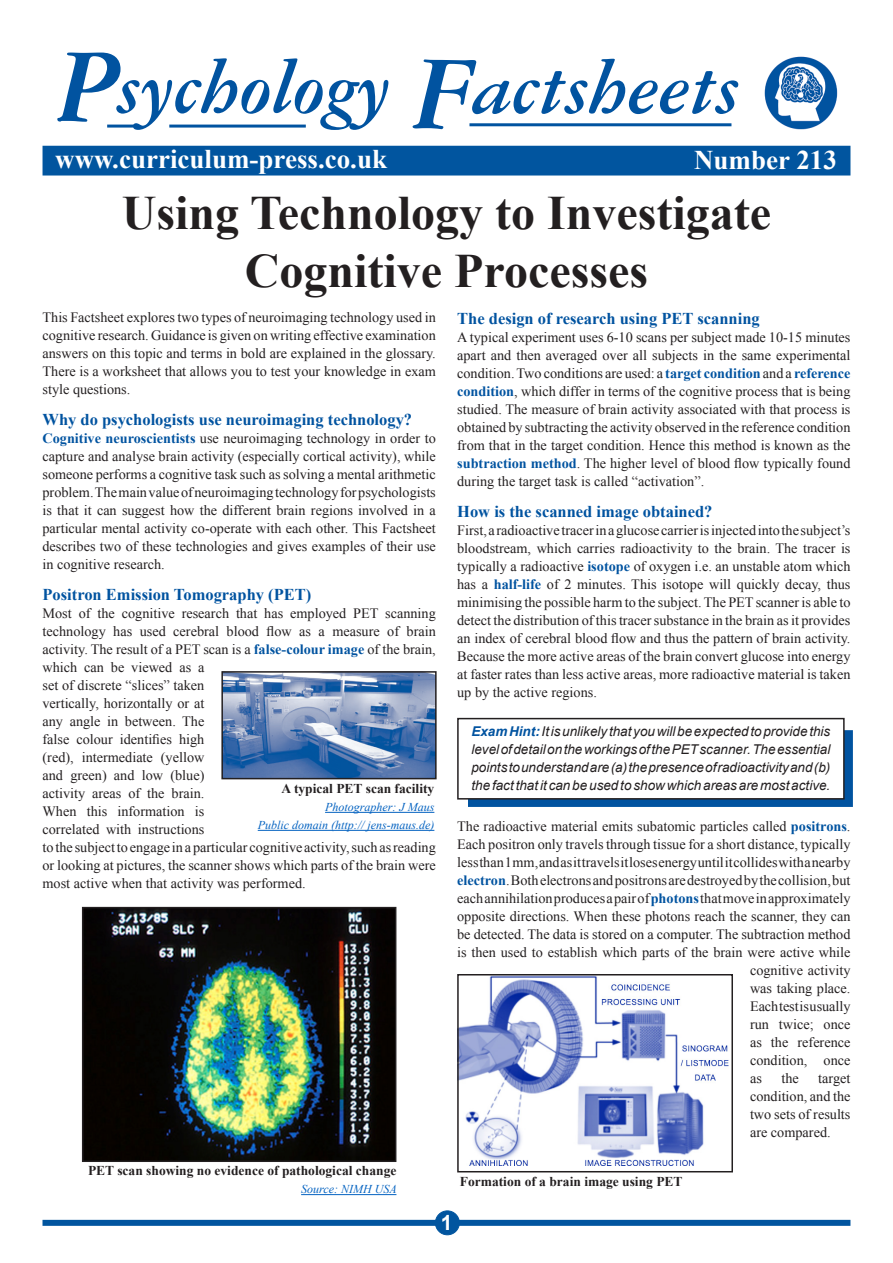
<style>
.page{position:relative;width:893px;height:1263px;background:#fff}
.page>*{position:absolute;margin:0;border:0;box-sizing:border-box;transform-origin:0 0}
.t1{font:italic 700 111px "American Garamond BT";color:#0153a0}
.t2{font:italic 700 81px "American Garamond BT";color:#0153a0}
.t3{font:700 48px "Times New Roman";color:#231f20}
.t4{font:700 27px "Times New Roman";color:#fff}
.t5{font:700 21px "Arial";color:#fff}
.Headings{font:700 16.5px "Times New Roman";color:#0153a0}
.Body{font:14.25px/18px "Times New Roman";color:#231f20;text-align:justify}
.Body-2{font:italic 13.5px/18px "Arial";color:#231f20;text-align:justify}
.Figures{font:700 13.5px "Times New Roman";color:#231f20}
.Figures-2{font:italic 12px "Times New Roman";color:#0563c1}
.s1{font-weight:700;color:#0153a0}
</style>
<div class="page">
<div style="left:43px;top:1220px;width:807px;height:6px;background:#01559f"></div>
<div style="left:435px;top:1211px;width:24px;height:24px;background:#01559f;border-radius:50%"></div>
<div style="left:435px;top:1210px;width:25px;height:25px;border:1px solid #01559f;border-radius:50%"></div>
<div style="left:43px;top:146px;width:807px;height:30px;background:#01559f;border:2px solid #01559f"></div>
<hr style="left:469px;top:123px;width:262px;height:3px;background:#0153a0">
<hr style="left:169px;top:125px;width:137px;height:3px;background:#0153a0">
<hr style="left:107px;top:125px;width:27px;height:3px;background:#0153a0">
<img style="left:764px;top:56px;width:74px;height:73px">
<img style="left:224px;top:674px;width:210px;height:102px">
<div style="left:221px;top:671px;width:216px;height:108px;border:2px solid #231f20"></div>
<hr style="left:325px;top:812px;width:109px;height:1px;background:#0563c1">
<hr style="left:258px;top:830px;width:176px;height:1px;background:#0563c1">
<img style="left:85px;top:910px;width:308px;height:249px">
<div style="left:82px;top:907px;width:314px;height:255px;border:2px solid #231f20"></div>
<hr style="left:301px;top:1194px;width:95px;height:1px;background:#0563c1">
<div style="left:468px;top:730px;width:384px;height:76px;background:#0153a0"></div>
<div style="left:458px;top:719px;width:386px;height:80px;background:#fff"></div>
<div style="left:457px;top:718px;width:388px;height:81px;border:2px solid #231f20"></div>
<img style="left:460px;top:977px;width:269px;height:188px">
<div style="left:457px;top:974px;width:276px;height:198px;border:2px solid #231f20"></div>
<p class="t1" style="left:56px;top:20px;width:67px">P</p>
<p class="t2" style="left:118px;top:39px;width:274px">sychology</p>
<p class="t1" style="left:413px;top:27px;width:66px">F</p>
<p class="t2" style="left:473px;top:39px;width:268px">actsheets</p>
<p class="t4" style="left:55px;top:140px;width:333px">www.curriculum-press.co.uk</p>
<p class="t4" style="left:694px;top:142px;width:144px">Number 213</p>
<p class="t3" style="left:122px;top:180px;width:651px">Using Technology to Investigate</p>
<p class="t3" style="left:245px;top:238px;width:405px">Cognitive Processes</p>
<p class="Body" style="left:43px;top:308px;width:395px">This Factsheet explores two types of neuroimaging technology used in cognitive research. Guidance is given on writing effective examination answers on this topic and terms in bold are explained in the glossary.<br>There is a worksheet that allows you to test your knowledge in exam style questions.</p>
<p class="Headings" style="left:43px;top:408px;width:371px">Why do psychologists use neuroimaging technology?</p>
<p class="Body" style="left:43px;top:429px;width:395px"><span class="s1">Cognitive neuroscientists</span> use neuroimaging technology in order to capture and analyse brain activity (especially cortical activity), while someone performs a cognitive task such as solving a mental arithmetic problem. The main value of neuroimaging technology for psychologists is that it can suggest how the different brain regions involved in a particular mental activity co-operate with each other. This Factsheet describes two of these technologies and gives examples of their use in cognitive research.</p>
<p class="Headings" style="left:43px;top:583px;width:270px">Positron Emission Tomography (PET)</p>
<p class="Body" style="left:43px;top:604px;width:395px;text-align:left">Most of the cognitive research that has employed PET scanning technology has used cerebral blood flow as a measure of brain activity. The result of a PET scan is a <span class="s1">false-colour image</span> of the brain, which can be viewed as a<br>set of discrete “slices” taken<br>vertically, horizontally or at<br>any angle in between. The<br>false colour identifies high<br>(red), intermediate (yellow<br>and green) and low (blue)<br>activity areas of the brain.<br>When this information is<br>correlated with instructions<br>to the subject to engage in a particular cognitive activity, such as reading or looking at pictures, the scanner shows which parts of the brain were most active when that activity was performed.</p>
<p class="Figures" style="left:282px;top:779px;width:154px">A typical PET scan facility</p>
<p class="Figures-2" style="left:325px;top:799px;width:111px">Photographer: J Maus</p>
<p class="Figures-2" style="left:258px;top:817px;width:178px">Public domain (http:// jens-maus.de)</p>
<p class="Headings" style="left:457px;top:307px;width:304px">The design of research using PET scanning</p>
<p class="Body" style="left:457px;top:328px;width:395px">A typical experiment uses 6-10 scans per subject made 10-15 minutes apart and then averaged over all subjects in the same experimental condition. Two conditions are used: a <span class="s1">target condition</span> and a <span class="s1">reference condition</span>, which differ in terms of the cognitive process that is being studied. The measure of brain activity associated with that process is obtained by subtracting the activity observed in the reference condition from that in the target condition. Hence this method is known as the <span class="s1">subtraction method</span>. The higher level of blood flow typically found during the target task is called “activation”.</p>
<p class="Headings" style="left:457px;top:500px;width:257px">How is the scanned image obtained?</p>
<p class="Body" style="left:457px;top:520px;width:395px">First, a radioactive tracer in a glucose carrier is injected into the subject’s bloodstream, which carries radioactivity to the brain. The tracer is typically a radioactive <span class="s1">isotope</span> of oxygen i.e. an unstable atom which has a <span class="s1">half-life</span> of 2 minutes. This isotope will quickly decay, thus minimising the possible harm to the subject. The PET scanner is able to detect the distribution of this tracer substance in the brain as it provides an index of cerebral blood flow and thus the pattern of brain activity.<br>Because the more active areas of the brain convert glucose into energy at faster rates than less active areas, more radioactive material is taken up by the active regions.</p>
<p class="Body-2" style="left:471px;top:722px;width:360px"><span class="s1">Exam Hint:</span>It is unlikely that you will be expected to provide this level of detail on the workings of the PET scanner. The essential points to understand are (a) the presence of radioactivity and (b) the fact that it can be used to show which areas are most active.</p>
<p class="Body" style="left:457px;top:817px;width:395px">The radioactive material emits subatomic particles called <span class="s1">positrons</span>.</p>
<p class="Body" style="left:457px;top:835px;width:395px">Each positron only travels through tissue for a short distance, typically</p>
<p class="Body" style="left:457px;top:853px;width:395px">less than 1mm, and as it travels it loses energy until it collides with a nearby</p>
<p class="Body" style="left:457px;top:871px;width:395px"><span class="s1">electron</span>.Both electrons and positrons are destroyed by the collision, but</p>
<p class="Body" style="left:457px;top:889px;width:395px">each annihilation produces a pair of <span class="s1">photons</span> that move in approximately</p>
<p class="Body" style="left:457px;top:907px;width:395px">opposite directions. When these photons reach the scanner, they can</p>
<p class="Body" style="left:457px;top:925px;width:395px">be detected. The data is stored on a computer. The subtraction method</p>
<p class="Body" style="left:457px;top:943px;width:395px">is then used to establish which parts of the brain were active while</p>
<p class="Body" style="left:750px;top:961px;width:102px">cognitive activity</p>
<p class="Body" style="left:750px;top:979px;width:102px">was taking place.</p>
<p class="Body" style="left:750px;top:997px;width:102px">Each test is usually</p>
<p class="Body" style="left:750px;top:1015px;width:102px">run twice; once</p>
<p class="Body" style="left:750px;top:1033px;width:102px">as the reference</p>
<p class="Body" style="left:750px;top:1051px;width:102px">condition, once</p>
<p class="Body" style="left:750px;top:1069px;width:13px">as</p>
<p class="Body" style="left:781px;top:1069px;width:19px">the</p>
<p class="Body" style="left:750px;top:1069px;width:102px;text-indent:68px">target condition, and the two sets of results are compared.</p>
<p class="Figures" style="left:88px;top:1161px;width:310px">PET scan showing no evidence of pathological change</p>
<p class="Figures-2" style="left:301px;top:1181px;width:97px">Source: NIMH USA</p>
<p class="t5" style="left:441px;top:1209px;width:13px">1</p>
<p class="Figures" style="left:460px;top:1172px;width:224px">Formation of a brain image using PET</p>
</div>
